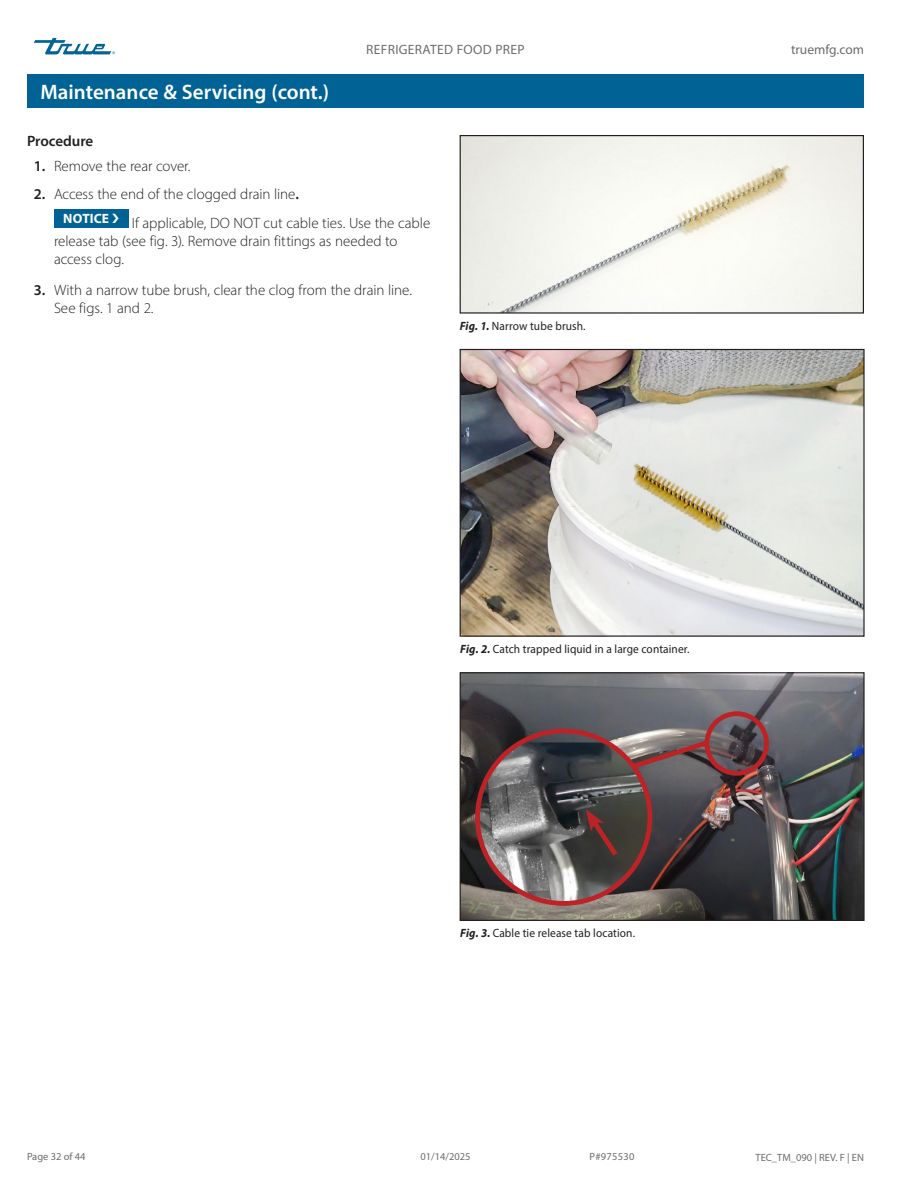
<style>
.page{position:relative;width:918px;height:1188px;background:#fff}
.page>*{position:absolute;margin:0;border:0;box-sizing:border-box;transform-origin:0 0}
.t1{font:600 21px "Myriad Pro";color:#fff}
.t2{font:300 15px/18px "Myriad Pro";letter-spacing:-.005em;color:#231f20}
.t3{font:600 15px "Myriad Pro";letter-spacing:-.005em;color:#231f20}
.t4{font:13.5px "Myriad Pro";letter-spacing:.025em;color:#6c6d70}
.t5{font:13.5px "Myriad Pro";color:#6c6d70}
.t6{font:700 13.5px "Myriad Pro";letter-spacing:.005em;color:#fff}
.t7{font:12px "Myriad Pro";letter-spacing:.005em;color:#231f20;scale:.95 1}
.t8{font:10.5px "Myriad Pro";color:#6c6d70}
.s1{font-weight:600}
.s2{font-weight:700;font-style:italic}
</style>
<div class="page">
<svg style="left:34px;top:38px;width:81px;height:16px"></svg>
<div style="left:27px;top:74px;width:837px;height:34px;background:#016395"></div>
<div style="left:54px;top:209px;width:74px;height:19px;background:#016395"></div>
<img style="left:462px;top:137px;width:400px;height:175px">
<div style="left:460px;top:135px;width:404px;height:179px;border:1px solid #231f20"></div>
<img style="left:462px;top:351px;width:401px;height:284px">
<div style="left:460px;top:349px;width:405px;height:288px;border:1px solid #231f20"></div>
<img style="left:462px;top:674px;width:401px;height:245px">
<div style="left:460px;top:672px;width:405px;height:249px;border:1px solid #231f20"></div>
<img style="left:478px;top:742px;width:172px;height:161px">
<div style="left:475px;top:729px;width:177px;height:177px;border:5px solid #bc2326;border-radius:50%"></div>
<div style="left:705px;top:711px;width:64px;height:65px;border:5px solid #bc2326;border-radius:50%"></div>
<svg style="left:626px;top:736px;width:88px;height:37px;background:#846666"></svg>
<svg style="left:586px;top:809px;width:36px;height:52px;background:#4d3430"></svg>
<p class="t4" style="left:366px;top:42px;width:160px">REFRIGERATED FOOD PREP</p>
<p class="t5" style="left:791px;top:42px;width:74px">truemfg.com</p>
<h1 class="t1" style="left:40px;top:79px;width:290px">Maintenance &amp; Servicing (cont.)</h1>
<p class="t3" style="left:27px;top:132px;width:68px">Procedure</p>
<p class="t2" style="left:34px;top:157px;width:158px"><span class="s1">1.</span> Remove the rear cover.</p>
<p class="t2" style="left:34px;top:185px;width:267px"><span class="s1">2.</span> Access the end of the clogged drain line<span class="s1">.</span></p>
<p class="t6" style="left:63px;top:210px;width:47px">NOTICE</p>
<p class="t2" style="left:54px;top:213px;width:378px;text-indent:78px">If applicable, DO NOT cut cable ties. Use the cable release tab (see fig. 3). Remove drain fittings as needed to access clog.</p>
<p class="t2" style="left:54px;top:281px;width:359px;text-indent:-20px"><span class="s1">3.</span> With a narrow tube brush, clear the clog from the drain line.<br>See figs. 1 and 2.</p>
<p class="t7" style="left:460px;top:319px;width:134px"><span class="s2">Fig. 1.</span> Narrow tube brush.</p>
<p class="t7" style="left:460px;top:642px;width:243px"><span class="s2">Fig. 2.</span> Catch trapped liquid in a large container.</p>
<p class="t7" style="left:460px;top:926px;width:185px"><span class="s2">Fig. 3.</span> Cable tie release tab location.</p>
<p class="t8" style="left:27px;top:1150px;width:60px">Page 32 of 44</p>
<p class="t8" style="left:420px;top:1150px;width:52px">01/14/2025</p>
<p class="t8" style="left:590px;top:1150px;width:46px">P#975530</p>
<p class="t8" style="left:756px;top:1151px;width:110px">TEC_TM_090 | REV. F | EN</p>
</div>
